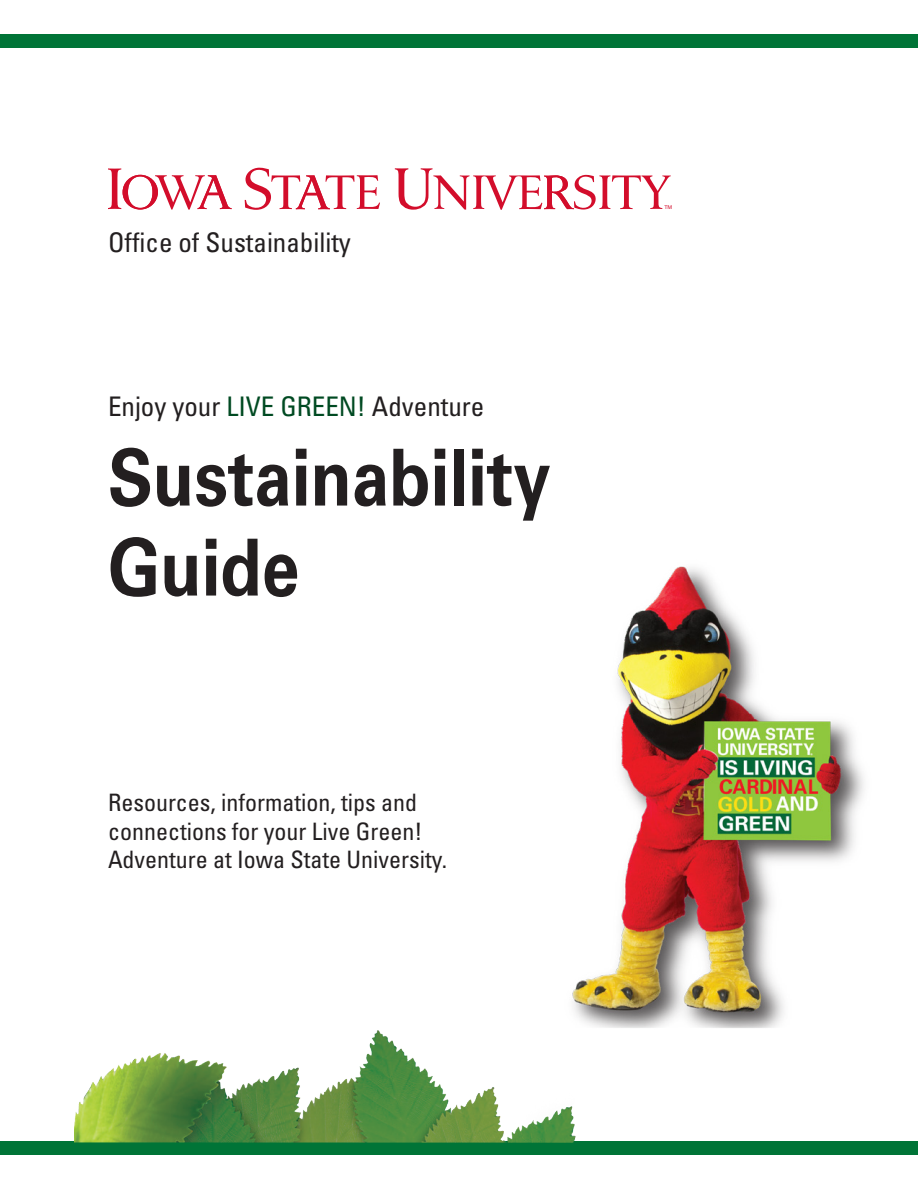
<style>
.page{position:relative;width:918px;height:1188px;background:#fff}
.page>*{position:absolute;margin:0;border:0;box-sizing:border-box;transform-origin:0 0}
.Sustainability_Guide{font:700 78.6px/90px "Univers LT Std";color:#231f20;scale:.86 1}
.Office_of_Sustainability{font:condensed 27px "Univers LT Std";color:#231f20}
.Cover_Blurb{font:condensed 24px/28.8px "Univers LT Std";color:#231f20}
.t1{font:5.1px "Univers";color:#d30d2b}
.s1{color:#004a22}
</style>
<div class="page">
<div style="left:0;top:1142px;width:918px;height:13px;background:#007437"></div>
<img style="left:74px;top:1030px;width:504px;height:113px">
<div style="left:0;top:35px;width:918px;height:13px;background:#007437"></div>
<img style="left:518px;top:566px;width:346px;height:496px">
<svg style="left:108px;top:168px;width:124px;height:42px"></svg>
<svg style="left:245px;top:168px;width:135px;height:42px"></svg>
<svg style="left:395px;top:168px;width:276px;height:42px"></svg>
<p class="Office_of_Sustainability" style="left:108px;top:225px;width:244px">Office of Sustainability</p>
<p class="Office_of_Sustainability" style="left:108px;top:389px;width:378px">Enjoy your <span class="s1">LIVE GREEN!</span> Adventure</p>
<p class="Sustainability_Guide" style="left:108px;top:434px;width:516px">Sustainability<br>Guide</p>
<p class="Cover_Blurb" style="left:108px;top:788px;width:341px">Resources, information, tips and connections for your Live Green!<br>Adventure at Iowa State University.</p>
<p class="t1" style="left:664px;top:204px;width:9px">TM</p>
</div>
